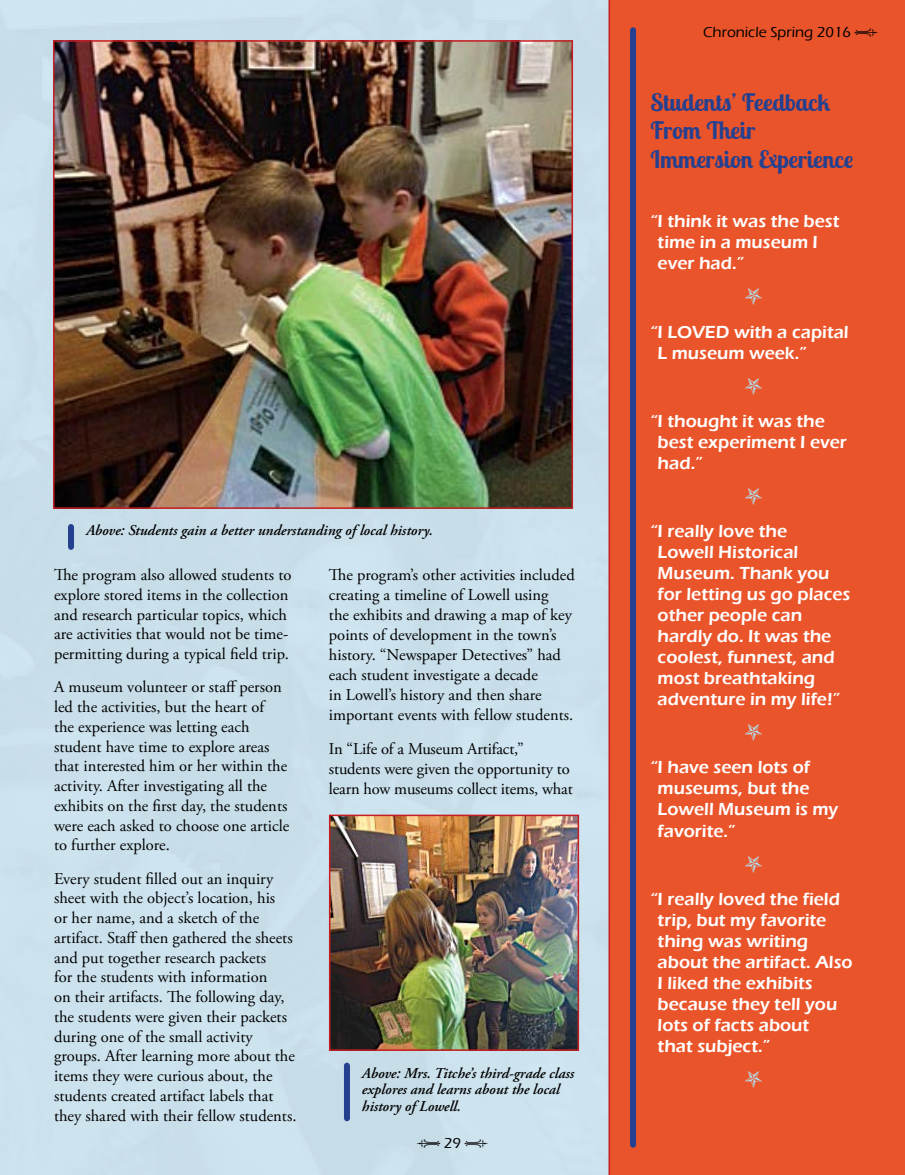
<style>
.page{position:relative;width:905px;height:1175px;background:#fff}
.page>*{position:absolute;margin:0;border:0;box-sizing:border-box;transform-origin:0 0}
.t1{font:700 24px/28.5px "Lobster Two";color:#25408f}
.t2{font:600 18px/21px "Eras ITC";color:#fff}
.t3{font:16.5px/19.8px "Adobe Garamond Pro";color:#000}
.t4{font:italic 600 15px/16.5px "Adobe Garamond Pro";color:#000}
.t5{font:500 15px "Eras ITC";color:#000}
</style>
<div class="page">
<div style="left:0;top:0;width:608px;height:1174px;background:#cae0eb"></div>
<div style="left:608px;top:0;width:296px;height:1174px;background:#ea542a"></div>
<img style="left:332px;top:817px;width:244px;height:230px">
<div style="left:329px;top:814px;width:250px;height:236px;border:2px solid #c61d23"></div>
<img style="left:56px;top:43px;width:514px;height:463px">
<div style="left:53px;top:40px;width:520px;height:469px;border:2px solid #c61d23"></div>
<div style="left:630px;top:30px;width:6px;height:1114px;background:#25408f"></div>
<div style="left:344px;top:1065px;width:6px;height:53px;background:#25408f"></div>
<div style="left:68px;top:527px;width:6px;height:20px;background:#25408f"></div>
<svg style="left:745px;top:288px;width:17px;height:17px"></svg>
<svg style="left:745px;top:377px;width:17px;height:17px"></svg>
<svg style="left:745px;top:488px;width:17px;height:17px"></svg>
<svg style="left:745px;top:724px;width:17px;height:17px"></svg>
<svg style="left:745px;top:855px;width:17px;height:17px"></svg>
<svg style="left:745px;top:1070px;width:17px;height:17px"></svg>
<svg style="left:417px;top:1139px;width:23px;height:8px"></svg>
<svg style="left:465px;top:1139px;width:23px;height:8px"></svg>
<svg style="left:854px;top:28px;width:24px;height:9px"></svg>
<p class="t4" style="left:86px;top:522px;width:348px">Above: Students gain a better understanding of local history.</p>
<p class="t3" style="left:54px;top:565px;width:239px">The program also allowed students to explore stored items in the collection and research particular topics, which are activities that would not be time&shy;permitting during a typical field trip.</p>
<p class="t3" style="left:54px;top:677px;width:237px">A museum volunteer or staff person led the activities, but the heart of<br>the experience was letting each student have time to explore areas that interested him or her within the activity. After investigating all the exhibits on the first day, the students were each asked to choose one article to further explore.</p>
<p class="t3" style="left:54px;top:869px;width:244px">Every student filled out an inquiry sheet with the object’s location, his<br>or her name, and a sketch of the artifact. Staff then gathered the sheets and put together research packets<br>for the students with information<br>on their artifacts. The following day, the students were given their packets during one of the small activity groups. After learning more about the items they were curious about, the students created artifact labels that they shared with their fellow students.</p>
<p class="t3" style="left:329px;top:565px;width:247px">The program’s other activities included creating a timeline of Lowell using<br>the exhibits and drawing a map of key points of development in the town’s history. “Newspaper Detectives” had each student investigate a decade<br>in Lowell’s history and then share important events with fellow students.</p>
<p class="t3" style="left:329px;top:739px;width:245px">In “Life of a Museum Artifact,” students were given the opportunity to learn how museums collect items, what</p>
<p class="t4" style="left:362px;top:1065px;width:214px">Above: Mrs. Titche’s third-grade class explores and learns about the local history of Lowell.</p>
<p class="t5" style="left:444px;top:1134px;width:19px">29</p>
<p class="t5" style="left:703px;top:24px;width:149px">Chronicle Spring 2016</p>
<h1 class="t1" style="left:650px;top:88px;width:204px">Students’ Feedback<br>From Their<br>Immersion Experience</h1>
<p class="t2" style="left:657px;top:211px;width:183px;text-indent:-7px">“I think it was the best time in a museum I ever had.”</p>
<p class="t2" style="left:657px;top:321px;width:192px;text-indent:-7px">“I LOVED with a capital<br>L museum week.”</p>
<p class="t2" style="left:657px;top:410px;width:191px;text-indent:-7px">“I thought it was the best experiment I ever had.”</p>
<p class="t2" style="left:657px;top:521px;width:194px;text-indent:-7px">“I really love the<br>Lowell Historical<br>Museum. Thank you for letting us go places other people can hardly do. It was the coolest, funnest, and most breathtaking adventure in my life!”</p>
<p class="t2" style="left:657px;top:757px;width:182px;text-indent:-7px">“I have seen lots of museums, but the<br>Lowell Museum is my favorite.”</p>
<p class="t2" style="left:657px;top:888px;width:196px;text-indent:-7px">“I really loved the field trip, but my favorite thing was writing about the artifact. Also<br>I liked the exhibits because they tell you lots of facts about<br>that subject.”</p>
</div>
